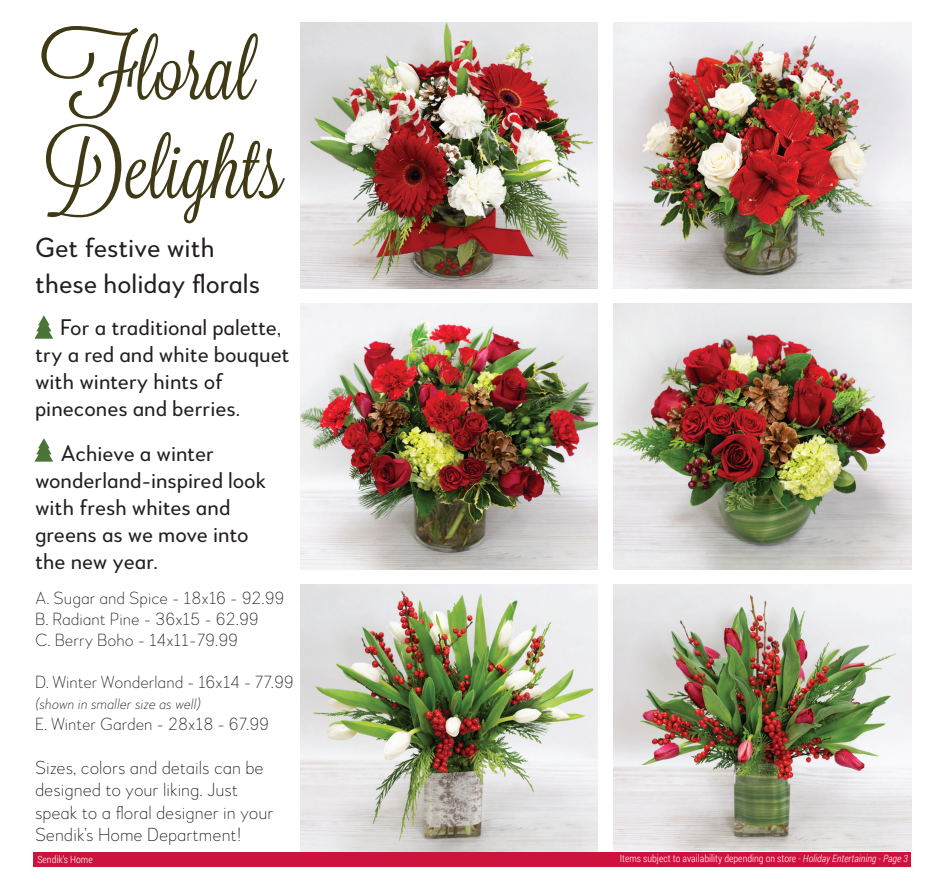
<style>
.page{position:relative;width:945px;height:889px;background:#fff}
.page>*{position:absolute;margin:0;border:0;box-sizing:border-box;transform-origin:0 0}
.t1{font:83.25px/98.8px "Lavanderia";color:#3f3a15;scale:1.11 1}
.t2{font:27.5px/36.2px "Woodford Bourne PRO";color:#231f20}
.t3{font:22.5px/27px "Woodford Bourne PRO";color:#231f20}
.t4{font:100 18.75px/22.5px "Woodford Bourne PRO";color:#231f20}
.t5{font:100 17.5px/21px "Woodford Bourne PRO";color:#231f20}
.t6{font:italic 100 15px "Woodford Bourne PRO";color:#231f20}
.t7{font:300 10px "Roboto Condensed";color:#fff}
.s1{font-style:italic}
</style>
<div class="page">
<div style="left:34px;top:852px;width:877px;height:14px;background:#cd123d"></div>
<img style="left:300px;top:22px;width:298px;height:267px">
<img style="left:614px;top:22px;width:297px;height:267px">
<img style="left:300px;top:585px;width:298px;height:266px">
<img style="left:614px;top:304px;width:297px;height:266px">
<img style="left:300px;top:304px;width:298px;height:266px">
<img style="left:614px;top:584px;width:297px;height:266px">
<svg style="left:34px;top:315px;width:19px;height:24px"></svg>
<svg style="left:34px;top:438px;width:19px;height:24px"></svg>
<h1 class="t1" style="left:41px;top:21px;width:220px">Floral<br>Delights</h1>
<p class="t2" style="left:35px;top:230px;width:227px">Get festive with these holiday florals</p>
<p class="t3" style="left:35px;top:314px;width:256px;text-indent:25px">For a traditional palette, try a red and white bouquet with wintery hints of pinecones and berries.</p>
<p class="t3" style="left:35px;top:440px;width:233px;text-indent:26px">Achieve a winter wonderland-inspired look with fresh whites and greens as we move into the new year.</p>
<p class="t5" style="left:35px;top:588px;width:251px">A. Sugar and Spice - 18x16 - 92.99<br>B. Radiant Pine - 36x15 - 62.99<br>C. Berry Boho - 14x11-79.99</p>
<p class="t5" style="left:35px;top:672px;width:260px">D. Winter Wonderland - 16x14 - 77.99</p>
<p class="t6" style="left:35px;top:695px;width:167px">(shown in smaller size as well)</p>
<p class="t5" style="left:35px;top:714px;width:236px">E. Winter Garden - 28x18 - 67.99</p>
<p class="t4" style="left:35px;top:756px;width:240px">Sizes, colors and details can be designed to your liking. Just speak to a floral designer in your<br>Sendik’s Home Department!</p>
<p class="t7" style="left:38px;top:852px;width:57px">Sendik’s Home</p>
<p class="t7" style="left:620px;top:851px;width:290px">Items subject to availability depending on store - <span class="s1">Holiday Entertaining - Page 3</span></p>
</div>
